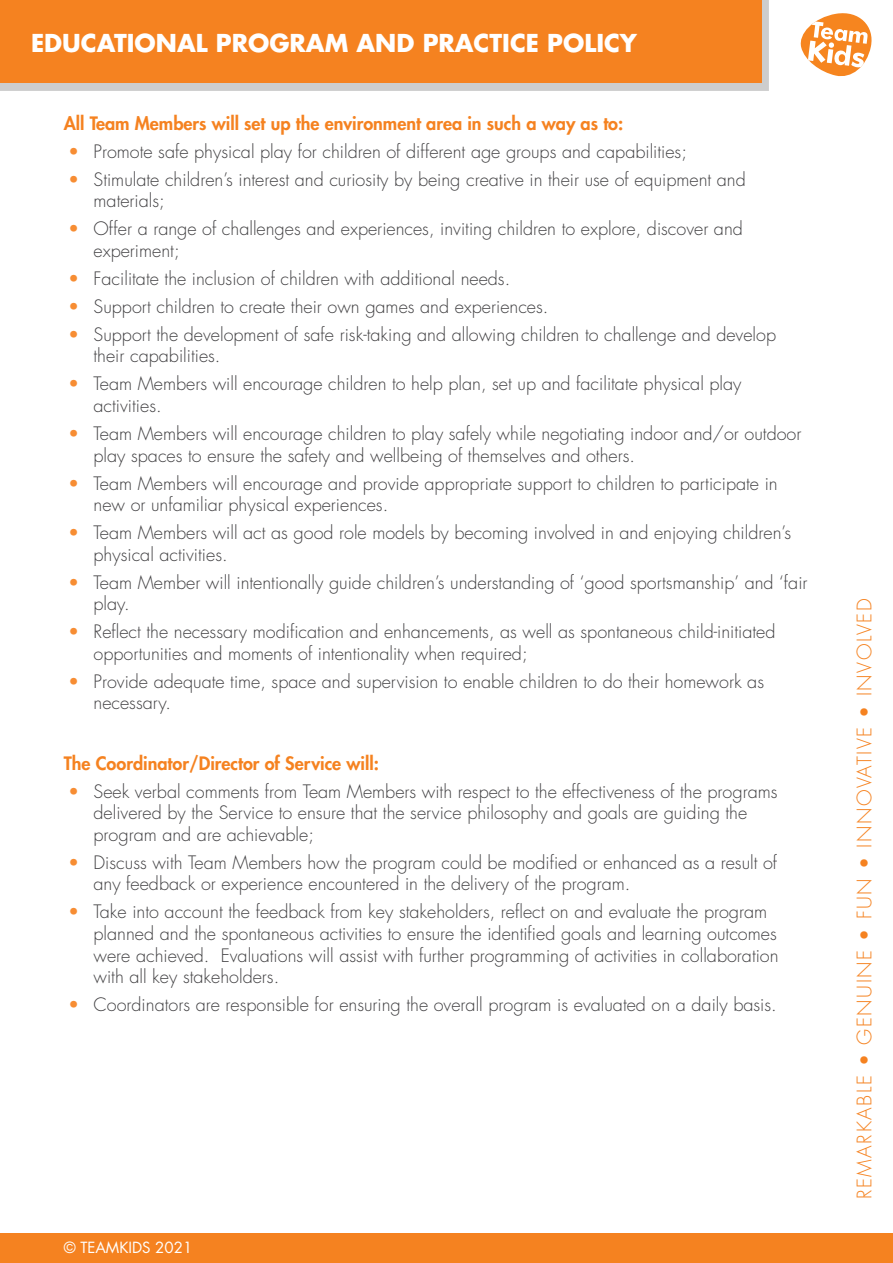
<style>
.page{position:relative;width:893px;height:1263px;background:#fff}
.page>*{position:absolute;margin:0;border:0;box-sizing:border-box;transform-origin:0 0}
.t1{font:700 24px "Futura Std";color:#fff}
.t2{font:300 19.5px "Futura Std";letter-spacing:.08em;color:#f58220}
.t3{font:300 18px/21.6px "Futura Std";color:#414042}
.t4{font:800 18px "Futura Std";color:#f58220}
.t5{font:15px "Futura Std";color:#fff}
.s1{color:#f78d33}
</style>
<div class="page">
<div style="left:0;top:0;width:769px;height:90px;background:#cdcdcd"></div>
<div style="left:0;top:0;width:761px;height:83px;background:#f58220"></div>
<svg style="left:801px;top:13px;width:70px;height:63px"></svg>
<div style="left:0;top:1233px;width:893px;height:30px;background:#f58220"></div>
<h1 class="t1" style="left:31px;top:29px;width:608px">EDUCATIONAL PROGRAM AND PRACTICE POLICY</h1>
<p class="t4" style="left:64px;top:114px;width:561px">All Team Members will set up the environment area in such a way as to:</p>
<p class="t3" style="left:68px;top:142px;width:620px"><span class="s1">•</span> Promote safe physical play for children of different age groups and capabilities;</p>
<p class="t3" style="left:94px;top:170px;width:654px;text-indent:-26px"><span class="s1">•</span> Stimulate children’s interest and curiosity by being creative in their use of equipment and materials;</p>
<p class="t3" style="left:94px;top:219px;width:651px;text-indent:-26px"><span class="s1">•</span> Offer a range of challenges and experiences, inviting children to explore, discover and experiment;</p>
<p class="t3" style="left:68px;top:269px;width:444px"><span class="s1">•</span> Facilitate the inclusion of children with additional needs.</p>
<p class="t3" style="left:68px;top:297px;width:482px"><span class="s1">•</span> Support children to create their own games and experiences.</p>
<p class="t3" style="left:94px;top:325px;width:684px;text-indent:-26px"><span class="s1">•</span> Support the development of safe risk-taking and allowing children to challenge and develop their capabilities.</p>
<p class="t3" style="left:94px;top:374px;width:649px;text-indent:-26px"><span class="s1">•</span> Team Members will encourage children to help plan, set up and facilitate physical play activities.</p>
<p class="t3" style="left:94px;top:424px;width:709px;text-indent:-26px"><span class="s1">•</span> Team Members will encourage children to play safely while negotiating indoor and/or outdoor play spaces to ensure the safety and wellbeing of themselves and others.</p>
<p class="t3" style="left:94px;top:474px;width:686px;text-indent:-26px"><span class="s1">•</span> Team Members will encourage and provide appropriate support to children to participate in new or unfamiliar physical experiences.</p>
<p class="t3" style="left:94px;top:523px;width:699px;text-indent:-26px"><span class="s1">•</span> Team Members will act as good role models by becoming involved in and enjoying children’s physical activities.</p>
<p class="t3" style="left:94px;top:573px;width:715px;text-indent:-26px"><span class="s1">•</span> Team Member will intentionally guide children’s understanding of ‘good sportsmanship’ and ‘fair play.</p>
<p class="t3" style="left:94px;top:622px;width:683px;text-indent:-26px"><span class="s1">•</span> Reflect the necessary modification and enhancements, as well as spontaneous child-initiated opportunities and moments of intentionality when required;</p>
<p class="t3" style="left:94px;top:672px;width:672px;text-indent:-26px"><span class="s1">•</span> Provide adequate time, space and supervision to enable children to do their homework as necessary.</p>
<p class="t4" style="left:64px;top:754px;width:317px">The Coordinator/Director of Service will:</p>
<p class="t3" style="left:94px;top:782px;width:685px;text-indent:-26px"><span class="s1">•</span> Seek verbal comments from Team Members with respect to the effectiveness of the programs delivered by the Service to ensure that the service philosophy and goals are guiding the program and are achievable;</p>
<p class="t3" style="left:94px;top:853px;width:685px;text-indent:-26px"><span class="s1">•</span> Discuss with Team Members how the program could be modified or enhanced as a result of any feedback or experience encountered in the delivery of the program.</p>
<p class="t3" style="left:94px;top:902px;width:687px;text-indent:-26px"><span class="s1">•</span> Take into account the feedback from key stakeholders, reflect on and evaluate the program planned and the spontaneous activities to ensure the identified goals and learning outcomes were achieved. Evaluations will assist with further programming of activities in collaboration with all key stakeholders.</p>
<p class="t3" style="left:68px;top:995px;width:710px"><span class="s1">•</span> Coordinators are responsible for ensuring the overall program is evaluated on a daily basis.</p>
<p class="t5" style="left:64px;top:1240px;width:130px">© TEAMKIDS 2021</p>
<p class="t2" style="left:855px;top:1199px;width:602px;rotate:-90deg">REMARKABLE • GENUINE • FUN • INNOVATIVE • INVOLVED</p>
</div>
